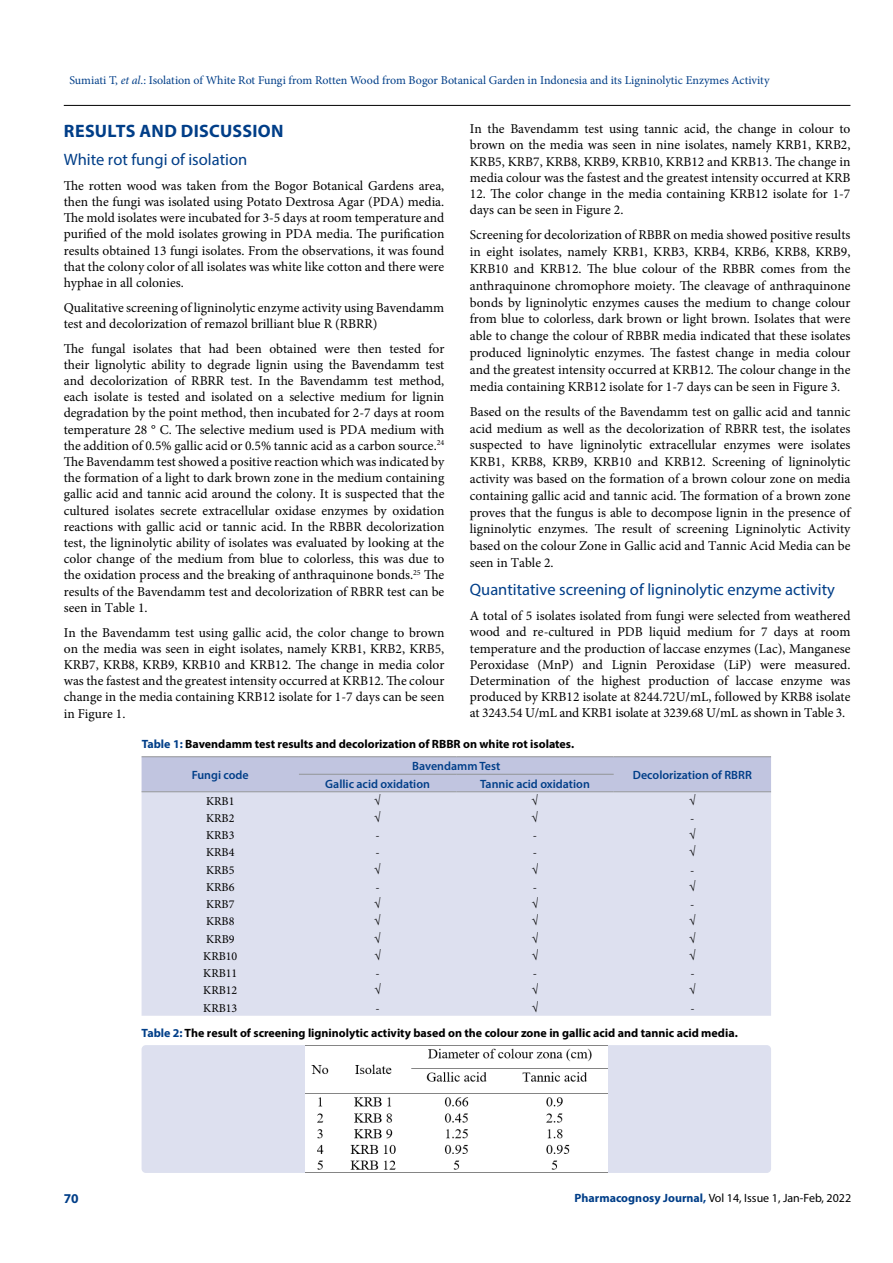
<style>
.page{position:relative;width:893px;height:1263px;background:#fff}
.page>*{position:absolute;margin:0;border:0;box-sizing:border-box;transform-origin:0 0}
.t1{font:700 18px "Myriad Pro";letter-spacing:.02em;color:#003e88}
.t2{font:16.5px "Myriad Pro";color:#003e88}
.t3{font:13.5px/16.2px "Minion Pro";color:#000;text-align:justify}
.t4{font:700 13.5px "Myriad Pro";color:#003e88}
.t5{font:700 12px "Myriad Pro";color:#000}
.t6{font:12px "Minion Pro";color:#003e88}
.t7{font:12px "Minion Pro";color:#000}
.t8{font:600 12px "Myriad Pro";color:#003e88}
.t9{font:12px "Myriad Pro";color:#000}
.s1{font-style:italic}
.s2{color:#003e88}
.s3{font-weight:700;color:#003e88}
</style>
<div class="page">
<hr style="left:64px;top:105px;width:786px;height:1px;background:#000">
<div style="left:142px;top:757px;width:629px;height:34px;background:#c1c5e0"></div>
<div style="left:142px;top:792px;width:629px;height:224px;background:#dde0ef"></div>
<hr style="left:299px;top:774px;width:157px;height:1px;background:#939598">
<hr style="left:456px;top:774px;width:158px;height:1px;background:#939598">
<hr style="left:142px;top:756px;width:157px;height:1px;background:#939598">
<hr style="left:299px;top:756px;width:157px;height:1px;background:#939598">
<hr style="left:456px;top:756px;width:158px;height:1px;background:#939598">
<hr style="left:614px;top:756px;width:157px;height:1px;background:#939598">
<hr style="left:142px;top:791px;width:157px;height:1px;background:#939598">
<hr style="left:299px;top:791px;width:157px;height:1px;background:#939598">
<hr style="left:456px;top:791px;width:158px;height:1px;background:#939598">
<hr style="left:614px;top:791px;width:157px;height:1px;background:#939598">
<div style="left:142px;top:1045px;width:629px;height:128px;background:#dde0ef;border-radius:4px"></div>
<img style="left:305px;top:1045px;width:302px;height:128px">
<p class="t6" style="left:69px;top:72px;width:702px">Sumiati T, <span class="s1">et al</span>.: Isolation of White Rot Fungi from Rotten Wood from Bogor Botanical Garden in Indonesia and its Ligninolytic Enzymes Activity</p>
<h1 class="t1" style="left:64px;top:119px;width:221px">RESULTS AND DISCUSSION</h1>
<p class="t2" style="left:64px;top:149px;width:185px">White rot fungi of isolation</p>
<p class="t3" style="left:64px;top:177px;width:382px">The rotten wood was taken from the Bogor Botanical Gardens area, then the fungi was isolated using Potato Dextrosa Agar (PDA) media.<br>The mold isolates were incubated for 3-5 days at room temperature and purified of the mold isolates growing in PDA media. The purification results obtained 13 fungi isolates. From the observations, it was found that the colony color of all isolates was white like cotton and there were hyphae in all colonies.</p>
<p class="t3" style="left:64px;top:299px;width:382px">Qualitative screening of ligninolytic enzyme activity using Bavendamm test and decolorization of remazol brilliant blue R (RBRR)</p>
<p class="t3" style="left:64px;top:340px;width:382px">The fungal isolates that had been obtained were then tested for their lignolytic ability to degrade lignin using the Bavendamm test and decolorization of RBRR test. In the Bavendamm test method, each isolate is tested and isolated on a selective medium for lignin degradation by the point method, then incubated for 2-7 days at room temperature 28 ° C. The selective medium used is PDA medium with the addition of 0.5% gallic acid or 0.5% tannic acid as a carbon source.<sup>24<br></sup>The Bavendamm test showed a positive reaction which was indicated by the formation of a light to dark brown zone in the medium containing gallic acid and tannic acid around the colony. It is suspected that the cultured isolates secrete extracellular oxidase enzymes by oxidation reactions with gallic acid or tannic acid. In the RBBR decolorization test, the ligninolytic ability of isolates was evaluated by looking at the color change of the medium from blue to colorless, this was due to the oxidation process and the breaking of anthraquinone bonds.<sup>25</sup> The results of the Bavendamm test and decolorization of RBRR test can be seen in Table 1.</p>
<p class="t3" style="left:64px;top:624px;width:382px">In the Bavendamm test using gallic acid, the color change to brown on the media was seen in eight isolates, namely KRB1, KRB2, KRB5, KRB7, KRB8, KRB9, KRB10 and KRB12. The change in media color was the fastest and the greatest intensity occurred at KRB12. The colour change in the media containing KRB12 isolate for 1-7 days can be seen in Figure 1.</p>
<p class="t3" style="left:470px;top:121px;width:382px">In the Bavendamm test using tannic acid, the change in colour to brown on the media was seen in nine isolates, namely KRB1, KRB2, KRB5, KRB7, KRB8, KRB9, KRB10, KRB12 and KRB13. The change in media colour was the fastest and the greatest intensity occurred at KRB</p>
<p class="t3" style="left:470px;top:186px;width:382px">12. The color change in the media containing KRB12 isolate for 1-7 days can be seen in Figure 2.</p>
<p class="t3" style="left:470px;top:227px;width:382px;line-height:16.8px">Screening for decolorization of RBBR on media showed positive results in eight isolates, namely KRB1, KRB3, KRB4, KRB6, KRB8, KRB9, KRB10 and KRB12. The blue colour of the RBBR comes from the anthraquinone chromophore moiety. The cleavage of anthraquinone bonds by ligninolytic enzymes causes the medium to change colour from blue to colorless, dark brown or light brown. Isolates that were able to change the colour of RBBR media indicated that these isolates produced ligninolytic enzymes. The fastest change in media colour and the greatest intensity occurred at KRB12. The colour change in the media containing KRB12 isolate for 1-7 days can be seen in Figure 3.</p>
<p class="t3" style="left:470px;top:403px;width:382px;line-height:16.8px">Based on the results of the Bavendamm test on gallic acid and tannic acid medium as well as the decolorization of RBRR test, the isolates suspected to have ligninolytic extracellular enzymes were isolates KRB1, KRB8, KRB9, KRB10 and KRB12. Screening of ligninolytic activity was based on the formation of a brown colour zone on media containing gallic acid and tannic acid. The formation of a brown zone proves that the fungus is able to decompose lignin in the presence of ligninolytic enzymes. The result of screening Ligninolytic Activity based on the colour Zone in Gallic acid and Tannic Acid Media can be seen in Table 2.</p>
<p class="t2" style="left:470px;top:580px;width:367px">Quantitative screening of ligninolytic enzyme activity</p>
<p class="t3" style="left:470px;top:608px;width:382px">A total of 5 isolates isolated from fungi were selected from weathered wood and re-cultured in PDB liquid medium for 7 days at room temperature and the production of laccase enzymes (Lac), Manganese Peroxidase (MnP) and Lignin Peroxidase (LiP) were measured.<br>Determination of the highest production of laccase enzyme was produced by KRB12 isolate at 8244.72U/mL, followed by KRB8 isolate at 3243.54 U/mL and KRB1 isolate at 3239.68 U/mL as shown in Table 3.</p>
<p class="t5" style="left:142px;top:736px;width:434px"><span class="s2">Table 1:</span> Bavendamm test results and decolorization of RBBR on white rot isolates.</p>
<p class="t8" style="left:192px;top:767px;width:59px">Fungi code</p>
<p class="t8" style="left:412px;top:758px;width:90px">Bavendamm Test</p>
<p class="t8" style="left:325px;top:776px;width:106px">Gallic acid oxidation</p>
<p class="t8" style="left:480px;top:776px;width:111px">Tannic acid oxidation</p>
<p class="t8" style="left:633px;top:767px;width:120px">Decolorization of RBRR</p>
<p class="t7" style="left:206px;top:793px;width:30px">KRB1</p>
<p class="t7" style="left:374px;top:793px;width:8px">√</p>
<p class="t7" style="left:532px;top:793px;width:8px">√</p>
<p class="t7" style="left:689px;top:793px;width:8px">√</p>
<p class="t7" style="left:206px;top:810px;width:30px">KRB2</p>
<p class="t7" style="left:374px;top:810px;width:8px">√</p>
<p class="t7" style="left:532px;top:810px;width:8px">√</p>
<p class="t7" style="left:690px;top:810px;width:6px">-</p>
<p class="t7" style="left:206px;top:827px;width:30px">KRB3</p>
<p class="t7" style="left:375px;top:827px;width:6px">-</p>
<p class="t7" style="left:533px;top:827px;width:6px">-</p>
<p class="t7" style="left:689px;top:827px;width:8px">√</p>
<p class="t7" style="left:206px;top:844px;width:30px">KRB4</p>
<p class="t7" style="left:375px;top:844px;width:6px">-</p>
<p class="t7" style="left:533px;top:844px;width:6px">-</p>
<p class="t7" style="left:689px;top:844px;width:8px">√</p>
<p class="t7" style="left:206px;top:862px;width:30px">KRB5</p>
<p class="t7" style="left:374px;top:862px;width:8px">√</p>
<p class="t7" style="left:532px;top:862px;width:8px">√</p>
<p class="t7" style="left:690px;top:862px;width:6px">-</p>
<p class="t7" style="left:206px;top:879px;width:30px">KRB6</p>
<p class="t7" style="left:376px;top:879px;width:6px">-</p>
<p class="t7" style="left:533px;top:879px;width:6px">-</p>
<p class="t7" style="left:689px;top:879px;width:8px">√</p>
<p class="t7" style="left:206px;top:896px;width:30px">KRB7</p>
<p class="t7" style="left:374px;top:896px;width:8px">√</p>
<p class="t7" style="left:532px;top:896px;width:8px">√</p>
<p class="t7" style="left:690px;top:896px;width:6px">-</p>
<p class="t7" style="left:206px;top:913px;width:30px">KRB8</p>
<p class="t7" style="left:374px;top:913px;width:8px">√</p>
<p class="t7" style="left:532px;top:913px;width:8px">√</p>
<p class="t7" style="left:689px;top:913px;width:8px">√</p>
<p class="t7" style="left:206px;top:931px;width:30px">KRB9</p>
<p class="t7" style="left:374px;top:931px;width:8px">√</p>
<p class="t7" style="left:532px;top:931px;width:8px">√</p>
<p class="t7" style="left:689px;top:931px;width:8px">√</p>
<p class="t7" style="left:203px;top:948px;width:36px">KRB10</p>
<p class="t7" style="left:374px;top:948px;width:8px">√</p>
<p class="t7" style="left:532px;top:948px;width:8px">√</p>
<p class="t7" style="left:689px;top:948px;width:8px">√</p>
<p class="t7" style="left:203px;top:965px;width:36px">KRB11</p>
<p class="t7" style="left:376px;top:965px;width:6px">-</p>
<p class="t7" style="left:533px;top:965px;width:6px">-</p>
<p class="t7" style="left:690px;top:965px;width:6px">-</p>
<p class="t7" style="left:203px;top:982px;width:36px">KRB12</p>
<p class="t7" style="left:374px;top:982px;width:8px">√</p>
<p class="t7" style="left:532px;top:982px;width:8px">√</p>
<p class="t7" style="left:689px;top:982px;width:8px">√</p>
<p class="t7" style="left:203px;top:1000px;width:36px">KRB13</p>
<p class="t7" style="left:376px;top:1000px;width:6px">-</p>
<p class="t7" style="left:532px;top:1000px;width:8px">√</p>
<p class="t7" style="left:690px;top:1000px;width:6px">-</p>
<p class="t5" style="left:142px;top:1025px;width:598px"><span class="s2">Table 2:</span> The result of screening ligninolytic activity based on the colour zone in gallic acid and tannic acid media.</p>
<p class="t4" style="left:64px;top:1189px;width:16px">70</p>
<p class="t9" style="left:574px;top:1190px;width:278px"><span class="s3">Pharmacognosy Journal,</span> Vol 14, Issue 1, Jan-Feb, 2022</p>
</div>
